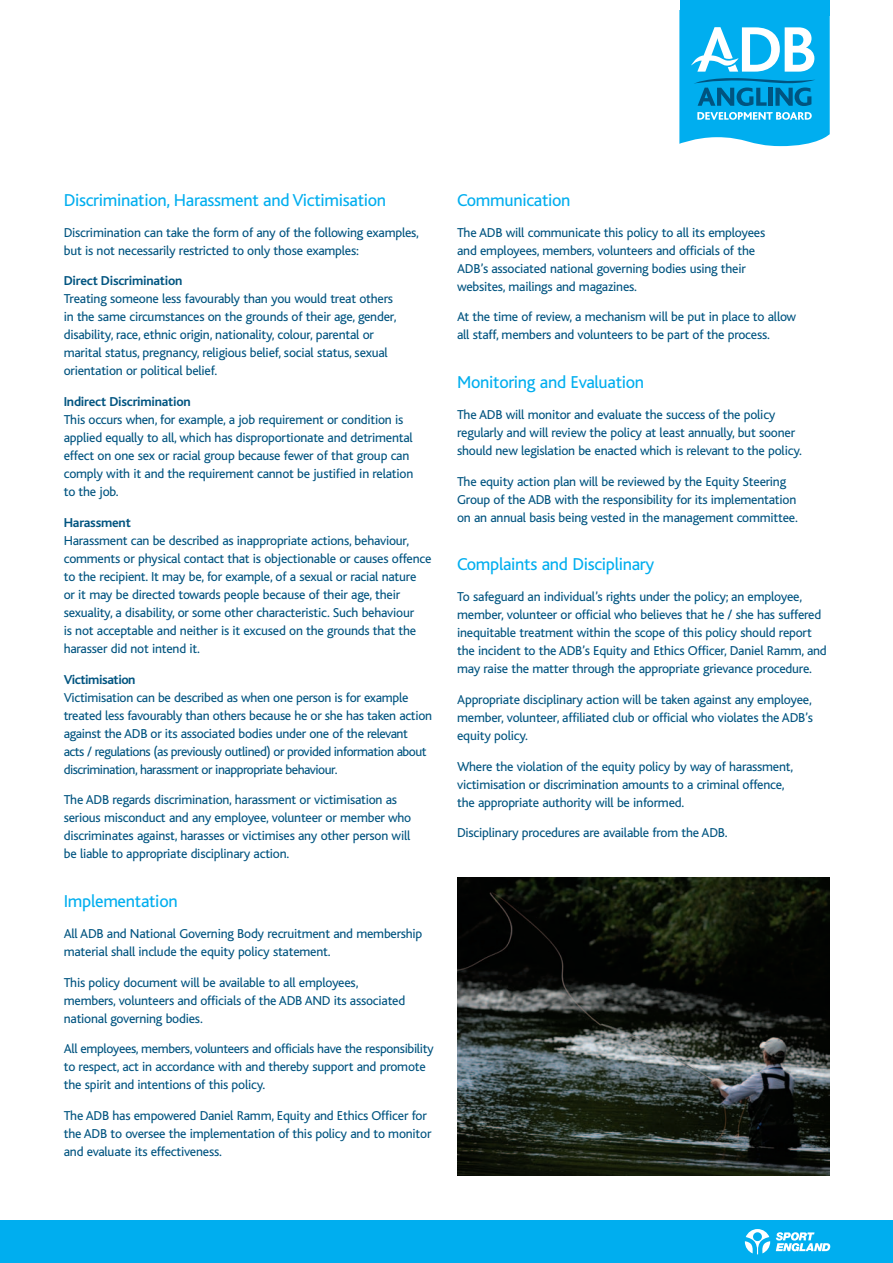
<style>
.page{position:relative;width:893px;height:1263px;background:#fff}
.page>*{position:absolute;margin:0;border:0;box-sizing:border-box;transform-origin:0 0}
.t1{font:18px "Bliss";letter-spacing:-.015em;color:#00aeef}
.t2{font:13.5px/18px "Bliss";letter-spacing:-.015em;color:#005480}
.t3{font:700 13.5px "Bliss";letter-spacing:-.015em;color:#005480}
.t4{font:700 13.5px "Bliss";letter-spacing:-.035em;color:#005480}
</style>
<div class="page">
<svg style="left:680px;top:15px;width:149px;height:131px"></svg>
<div style="left:680px;top:0;width:149px;height:15px;background:#00aeef"></div>
<img style="left:457px;top:877px;width:372px;height:298px">
<div style="left:0;top:1220px;width:893px;height:43px;background:#00aeef"></div>
<svg style="left:776px;top:1232px;width:54px;height:19px"></svg>
<svg style="left:745px;top:1229px;width:25px;height:25px"></svg>
<h1 class="t1" style="left:64px;top:194px;width:324px">Discrimination, Harassment and Victimisation</h1>
<p class="t2" style="left:64px;top:225px;width:357px">Discrimination can take the form of any of the following examples, but is not necessarily restricted to only those examples:</p>
<p class="t3" style="left:64px;top:276px;width:120px">Direct Discrimination</p>
<p class="t2" style="left:64px;top:291px;width:334px">Treating someone less favourably than you would treat others in the same circumstances on the grounds of their age, gender, disability, race, ethnic origin, nationality, colour, parental or marital status, pregnancy, religious belief, social status, sexual orientation or political belief.</p>
<p class="t3" style="left:64px;top:397px;width:129px">Indirect Discrimination</p>
<p class="t2" style="left:64px;top:412px;width:351px">This occurs when, for example, a job requirement or condition is applied equally to all, which has disproportionate and detrimental effect on one sex or racial group because fewer of that group can comply with it and the requirement cannot be justified in relation to the job.</p>
<p class="t3" style="left:64px;top:518px;width:69px">Harassment</p>
<p class="t2" style="left:64px;top:533px;width:369px">Harassment can be described as inappropriate actions, behaviour, comments or physical contact that is objectionable or causes offence to the recipient. It may be, for example, of a sexual or racial nature<br>or it may be directed towards people because of their age, their sexuality, a disability, or some other characteristic. Such behaviour<br>is not acceptable and neither is it excused on the grounds that the harasser did not intend it.</p>
<p class="t4" style="left:64px;top:675px;width:73px">Victimisation</p>
<p class="t2" style="left:64px;top:690px;width:370px">Victimisation can be described as when one person is for example treated less favourably than others because he or she has taken action against the ADB or its associated bodies under one of the relevant<br>acts / regulations (as previously outlined) or provided information about discrimination, harassment or inappropriate behaviour.</p>
<p class="t2" style="left:64px;top:792px;width:349px">The ADB regards discrimination, harassment or victimisation as serious misconduct and any employee, volunteer or member who discriminates against, harasses or victimises any other person will be liable to appropriate disciplinary action.</p>
<h1 class="t1" style="left:64px;top:895px;width:115px">Implementation</h1>
<p class="t2" style="left:64px;top:926px;width:360px">All ADB and National Governing Body recruitment and membership material shall include the equity policy statement.</p>
<p class="t2" style="left:64px;top:975px;width:343px">This policy document will be available to all employees, members, volunteers and officials of the ADB AND its associated national governing bodies.</p>
<p class="t2" style="left:64px;top:1041px;width:372px">All employees, members, volunteers and officials have the responsibility to respect, act in accordance with and thereby support and promote the spirit and intentions of this policy.</p>
<p class="t2" style="left:64px;top:1108px;width:369px">The ADB has empowered Daniel Ramm, Equity and Ethics Officer for the ADB to oversee the implementation of this policy and to monitor and evaluate its effectiveness.</p>
<h1 class="t1" style="left:457px;top:194px;width:115px">Communication</h1>
<p class="t2" style="left:457px;top:225px;width:310px">The ADB will communicate this policy to all its employees and employees, members, volunteers and officials of the ADB’s associated national governing bodies using their websites, mailings and magazines.</p>
<p class="t2" style="left:457px;top:309px;width:341px">At the time of review, a mechanism will be put in place to allow all staff, members and volunteers to be part of the process.</p>
<h1 class="t1" style="left:457px;top:376px;width:189px">Monitoring and Evaluation</h1>
<p class="t2" style="left:457px;top:407px;width:346px">The ADB will monitor and evaluate the success of the policy regularly and will review the policy at least annually, but sooner should new legislation be enacted which is relevant to the policy.</p>
<p class="t2" style="left:457px;top:474px;width:342px">The equity action plan will be reviewed by the Equity Steering<br>Group of the ADB with the responsibility for its implementation on an annual basis being vested in the management committee.</p>
<h1 class="t1" style="left:457px;top:558px;width:199px">Complaints and Disciplinary</h1>
<p class="t2" style="left:457px;top:589px;width:371px">To safeguard an individual’s rights under the policy; an employee, member, volunteer or official who believes that he / she has suffered inequitable treatment within the scope of this policy should report the incident to the ADB’s Equity and Ethics Officer, Daniel Ramm, and may raise the matter through the appropriate grievance procedure.</p>
<p class="t2" style="left:457px;top:692px;width:357px;text-align:justify">Appropriate disciplinary action will be taken against any employee, member, volunteer, affiliated club or official who violates the ADB’s equity policy.</p>
<p class="t2" style="left:457px;top:759px;width:338px">Where the violation of the equity policy by way of harassment, victimisation or discrimination amounts to a criminal offence, the appropriate authority will be informed.</p>
<p class="t2" style="left:457px;top:825px;width:272px">Disciplinary procedures are available from the ADB.</p>
</div>
